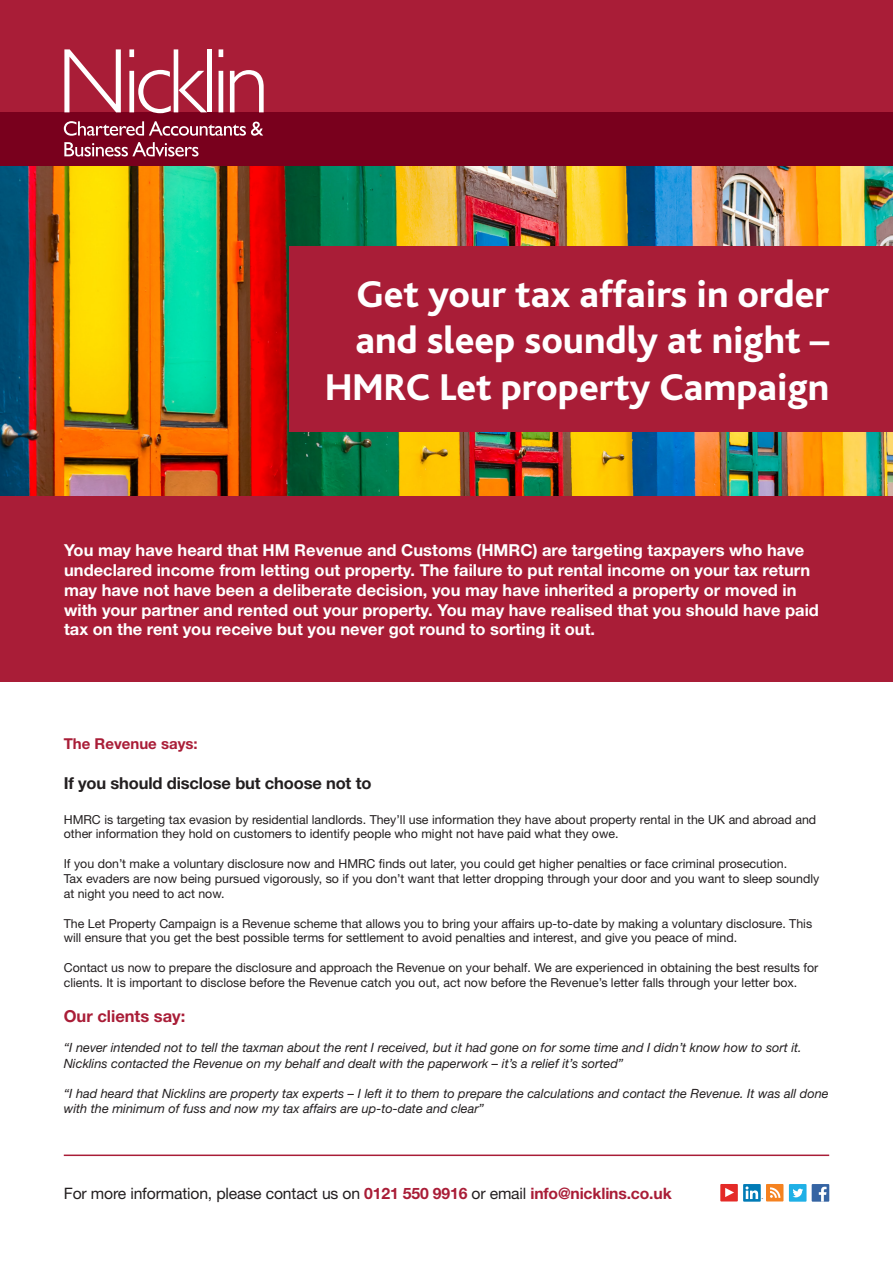
<style>
.page{position:relative;width:893px;height:1263px;background:#fff}
.page>*{position:absolute;margin:0;border:0;box-sizing:border-box;transform-origin:0 0}
.t1{font:800 39px/46.8px "Bliss";color:#fff;text-align:right}
.t2{font:700 16.5px/19.8px "Helvetica Neue";color:#fff}
.t3{font:700 16.5px "Helvetica Neue";letter-spacing:-.01em;color:#231f20}
.t4{font:700 16.5px "Helvetica Neue";color:#a91d37}
.t5{font:15.75px "Helvetica Neue";letter-spacing:-.01em;color:#231f20}
.t6{font:700 15px "Helvetica Neue";color:#a91d37}
.t7{font:italic 12.75px/15.3px "Helvetica Neue";color:#231f20}
.t8{font:12.3px/14.9px "Helvetica Neue";color:#231f20}
.s1{font-weight:700;color:#a91d37}
</style>
<div class="page">
<img style="left:0;top:166px;width:893px;height:330px">
<div style="left:0;top:0;width:893px;height:126px;background:#a91d37"></div>
<div style="left:289px;top:246px;width:604px;height:186px;background:#a91d37"></div>
<div style="left:0;top:496px;width:893px;height:186px;background:#a91d37"></div>
<div style="left:0;top:112px;width:893px;height:54px;background:#79001d"></div>
<svg style="left:64px;top:49px;width:57px;height:63px"></svg>
<svg style="left:129px;top:49px;width:78px;height:64px"></svg>
<div style="left:207px;top:49px;width:5px;height:63px;background:#fff"></div>
<svg style="left:219px;top:49px;width:4px;height:63px"></svg>
<svg style="left:230px;top:70px;width:34px;height:42px"></svg>
<svg style="left:64px;top:121px;width:199px;height:15px"></svg>
<svg style="left:64px;top:142px;width:135px;height:14px"></svg>
<hr style="left:64px;top:1154px;width:765px;height:2px;background:#a91d37">
<div style="left:743px;top:1184px;width:18px;height:18px;background:#007bb6"></div>
<svg style="left:745px;top:1186px;width:18px;height:13px"></svg>
<div style="left:789px;top:1184px;width:17px;height:18px;background:#1fb0e6"></div>
<svg style="left:792px;top:1189px;width:11px;height:8px"></svg>
<div style="left:812px;top:1184px;width:17px;height:18px;background:#3564a3"></div>
<svg style="left:819px;top:1187px;width:7px;height:15px"></svg>
<div style="left:720px;top:1184px;width:18px;height:17px;background:#e42a27"></div>
<svg style="left:725px;top:1188px;width:9px;height:9px"></svg>
<div style="left:766px;top:1184px;width:17px;height:17px;background:#f58220"></div>
<svg style="left:770px;top:1187px;width:10px;height:11px"></svg>
<p class="t1" style="left:325px;top:271px;width:505px">Get your tax affairs in order and sleep soundly at night –<br>HMRC Let property Campaign</p>
<p class="t2" style="left:64px;top:540px;width:756px">You may have heard that HM Revenue and Customs (HMRC) are targeting taxpayers who have undeclared income from letting out property. The failure to put rental income on your tax return may have not have been a deliberate decision, you may have inherited a property or moved in with your partner and rented out your property. You may have realised that you should have paid tax on the rent you receive but you never got round to sorting it out.</p>
<p class="t6" style="left:64px;top:735px;width:135px">The Revenue says:</p>
<p class="t3" style="left:64px;top:773px;width:309px">If you should disclose but choose not to</p>
<p class="t8" style="left:64px;top:812px;width:754px">HMRC is targeting tax evasion by residential landlords. They’ll use information they have about property rental in the UK and abroad and other information they hold on customers to identify people who might not have paid what they owe.</p>
<p class="t8" style="left:64px;top:856px;width:725px">If you don’t make a voluntary disclosure now and HMRC finds out later, you could get higher penalties or face criminal prosecution.</p>
<p class="t8" style="left:64px;top:871px;width:757px">Tax evaders are now being pursued vigorously, so if you don’t want that letter dropping through your door and you want to sleep soundly at night you need to act now.</p>
<p class="t8" style="left:64px;top:915px;width:750px">The Let Property Campaign is a Revenue scheme that allows you to bring your affairs up-to-date by making a voluntary disclosure. This will ensure that you get the best possible terms for settlement to avoid penalties and interest, and give you peace of mind.</p>
<p class="t8" style="left:64px;top:960px;width:756px">Contact us now to prepare the disclosure and approach the Revenue on your behalf. We are experienced in obtaining the best results for clients. It is important to disclose before the Revenue catch you out, act now before the Revenue’s letter falls through your letter box.</p>
<p class="t4" style="left:64px;top:1005px;width:123px">Our clients say:</p>
<p class="t7" style="left:64px;top:1040px;width:739px">“I never intended not to tell the taxman about the rent I received, but it had gone on for some time and I didn’t know how to sort it.<br>Nicklins contacted the Revenue on my behalf and dealt with the paperwork – it’s a relief it’s sorted”</p>
<p class="t7" style="left:64px;top:1086px;width:766px">“I had heard that Nicklins are property tax experts – I left it to them to prepare the calculations and contact the Revenue. It was all done with the minimum of fuss and now my tax affairs are up-to-date and clear”</p>
<p class="t5" style="left:64px;top:1184px;width:609px">For more information, please contact us on <span class="s1">0121 550 9916</span> or email <span class="s1">info@nicklins.co.uk</span></p>
</div>
